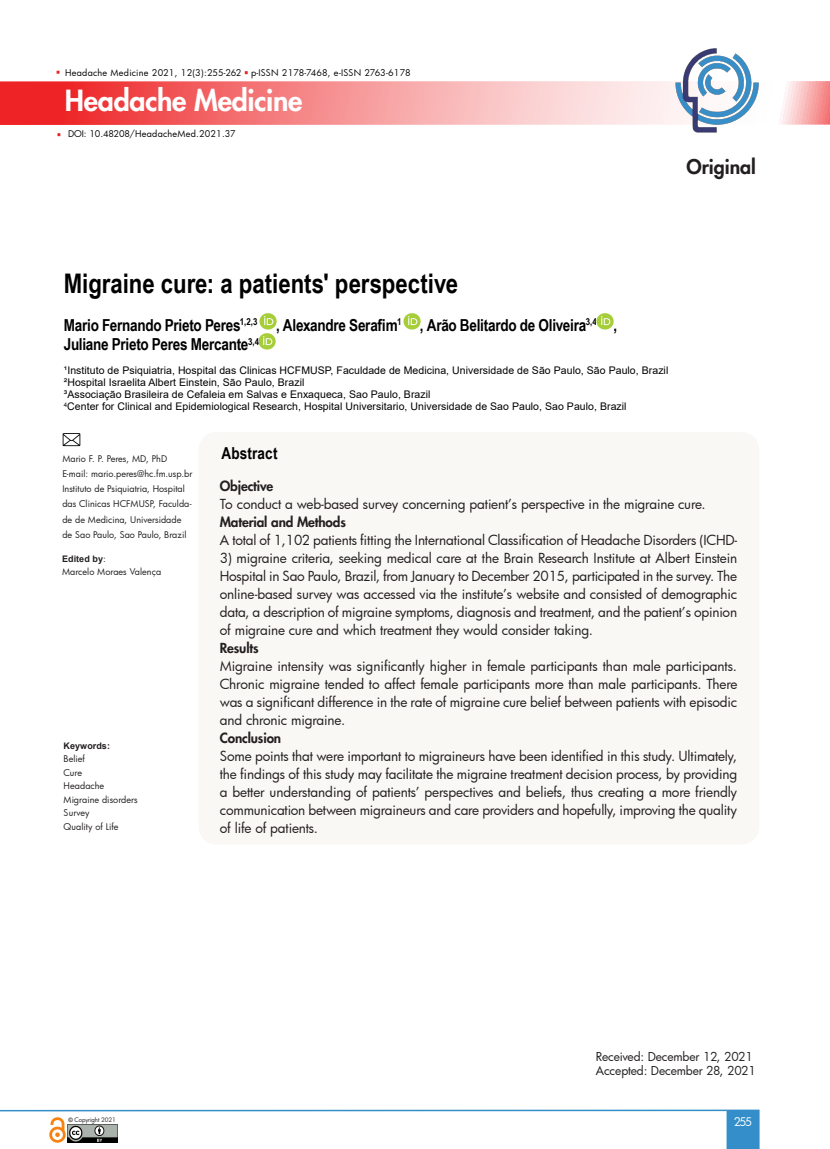
<style>
.page{position:relative;width:830px;height:1149px;background:#fff}
.page>*{position:absolute;margin:0;border:0;box-sizing:border-box;transform-origin:0 0}
.t1{font:800 28.5px "Futura";letter-spacing:-.01em;color:#fff}
.t2{font:700 27px "Arial Narrow";color:#000}
.t3{font:800 19.5px "Futura";color:#231f20}
.t4{font:700 16.5px "Arial Narrow";letter-spacing:-.015em;color:#000}
.t5{font:700 16.5px "Arial Narrow";letter-spacing:.01em;color:#000}
.texto{font:13.5px/18px "Futura";letter-spacing:-.01em;color:#231f20;text-align:justify}
.texto-2{font:800 13.5px "Futura";letter-spacing:-.01em;color:#231f20}
.texto-3{font:12px "Futura";letter-spacing:-.01em;color:#231f20}
.t6{font:11.55px "Futura";color:#fff}
.texto-4{font:10.5px "Arial";letter-spacing:.005em;color:#000}
.texto-5{font:9px/15px "Futura";letter-spacing:.005em;color:#231f20}
.t7{font:9px "Futura";letter-spacing:.03em;color:#040503}
.texto-6{font:700 9px "Arial";letter-spacing:.005em;color:#231f20}
.t8{font:6px "Futura";letter-spacing:-.015em;color:#231f20}
.s1{font-style:inherit}
.s2{font-family:"Futura";font-weight:400}
.s3{font-family:"Arial";font-weight:700}
</style>
<div class="page">
<svg style="left:0;top:81px;width:829px;height:44px;background:#f69394"></svg>
<svg style="left:726px;top:1109px;width:33px;height:39px"></svg>
<hr style="left:0;top:1109px;width:726px;height:1px;background:#338eca">
<img style="left:67px;top:1124px;width:50px;height:18px">
<img style="left:49px;top:1117px;width:17px;height:25px">
<img style="left:674px;top:48px;width:85px;height:85px">
<img style="left:259px;top:313px;width:17px;height:16px">
<img style="left:403px;top:313px;width:17px;height:16px">
<img style="left:596px;top:313px;width:17px;height:16px">
<img style="left:259px;top:333px;width:17px;height:16px">
<div style="left:198px;top:432px;width:561px;height:412px;background:#f9f8f5;border-radius:18px"></div>
<img style="left:62px;top:433px;width:19px;height:14px">
<p class="t7" style="left:65px;top:66px;width:347px">Headache Medicine 2021, 12(3):255-262 p-ISSN 2178-7468, e-ISSN 2763-6178</p>
<h1 class="t1" style="left:65px;top:83px;width:239px">Headache Medicine</h1>
<p class="t7" style="left:68px;top:127px;width:169px"><span class="s1">DOI: 10.48208/</span>HeadacheMed.2021.37</p>
<p class="t3" style="left:686px;top:154px;width:71px">Original</p>
<p class="t2" style="left:64px;top:263px;width:396px">Migraine cure: a patients' perspective</p>
<p class="t4" style="left:64px;top:312px;width:554px">Mario Fernando Prieto Peres<sup>1,2,3</sup> , Alexandre Serafim<sup>1</sup> , Arão Belitardo de Oliveira<sup>3,4</sup> ,</p>
<p class="t4" style="left:64px;top:332px;width:197px">Juliane Prieto Peres Mercante<sup>3,4</sup></p>
<p class="texto-4" style="left:64px;top:363px;width:605px">¹Instituto de Psiquiatria, Hospital das Clinicas HCFMUSP, Faculdade de Medicina, Universidade de São Paulo, São Paulo, Brazil</p>
<p class="texto-4" style="left:64px;top:375px;width:242px">²Hospital Israelita Albert Einstein, São Paulo, Brazil</p>
<p class="texto-4" style="left:64px;top:387px;width:368px">³Associação Brasileira de Cefaleia em Salvas e Enxaqueca, Sao Paulo, Brazil</p>
<p class="texto-4" style="left:64px;top:399px;width:564px"><sup>4</sup>Center for Clinical and Epidemiological Research, Hospital Universitario, Universidade de Sao Paulo, Sao Paulo, Brazil</p>
<p class="t5" style="left:221px;top:440px;width:58px">Abstract</p>
<p class="texto-2" style="left:220px;top:477px;width:55px">Objective</p>
<p class="texto" style="left:220px;top:494px;width:487px">To conduct a web-based survey concerning patient’s perspective in the migraine cure.</p>
<p class="texto-2" style="left:220px;top:513px;width:127px">Material and Methods</p>
<p class="texto" style="left:220px;top:530px;width:519px">A total of 1,102 patients fitting the International Classification of Headache Disorders (ICHD-</p>
<p class="texto" style="left:220px;top:548px;width:518px">3) migraine criteria, seeking medical care at the Brain Research Institute at Albert Einstein Hospital in Sao Paulo, Brazil, from January to December 2015, participated in the survey. The online-based survey was accessed via the institute’s website and consisted of demographic data, a description of migraine symptoms, diagnosis and treatment, and the patient’s opinion of migraine cure and which treatment they would consider taking.</p>
<p class="texto-2" style="left:220px;top:639px;width:40px">Results</p>
<p class="texto" style="left:220px;top:656px;width:519px">Migraine intensity was significantly higher in female participants than male participants.<br>Chronic migraine tended to affect female participants more than male participants. There was a significant difference in the rate of migraine cure belief between patients with episodic and chronic migraine.</p>
<p class="texto-2" style="left:220px;top:729px;width:63px">Conclusion</p>
<p class="texto" style="left:220px;top:746px;width:518px">Some points that were important to migraineurs have been identified in this study. Ultimately, the findings of this study may facilitate the migraine treatment decision process, by providing a better understanding of patients’ perspectives and beliefs, thus creating a more friendly communication between migraineurs and care providers and hopefully, improving the quality of life of patients.</p>
<p class="texto-5" style="left:62px;top:451px;width:106px">Mario F. P. Peres, MD, PhD</p>
<p class="texto-5" style="left:62px;top:466px;width:132px">E-mail: mario.peres@hc.fm.usp.br</p>
<p class="texto-5" style="left:62px;top:481px;width:131px">Instituto de Psiquiatria, Hospital das Clinicas HCFMUSP, Faculda&shy;de de Medicina, Universidade de Sao Paulo, Sao Paulo, Brazil</p>
<p class="texto-6" style="left:62px;top:552px;width:45px">Edited by<span class="s2">:</span></p>
<p class="texto-5" style="left:62px;top:564px;width:100px">Marcelo Moraes Valença</p>
<p class="texto-6" style="left:64px;top:738px;width:48px">Keywords:</p>
<p class="texto-5" style="left:64px;top:750px;width:23px">Belief</p>
<p class="texto-5" style="left:64px;top:764px;width:20px">Cure</p>
<p class="texto-5" style="left:64px;top:777px;width:42px">Headache</p>
<p class="texto-5" style="left:64px;top:791px;width:75px">Migraine disorders</p>
<p class="texto-5" style="left:64px;top:804px;width:27px">Survey</p>
<p class="texto-5" style="left:64px;top:818px;width:56px">Quality of Life</p>
<p class="t8" style="left:68px;top:1114px;width:49px"><span class="s3">©</span> Copyright 2021</p>
<p class="texto-3" style="left:595px;top:1048px;width:158px">Received: December 12, 2021</p>
<p class="texto-3" style="left:595px;top:1061px;width:161px">Accepted: December 28, 2021</p>
<p class="t6" style="left:733px;top:1113px;width:20px">255</p>
</div>
